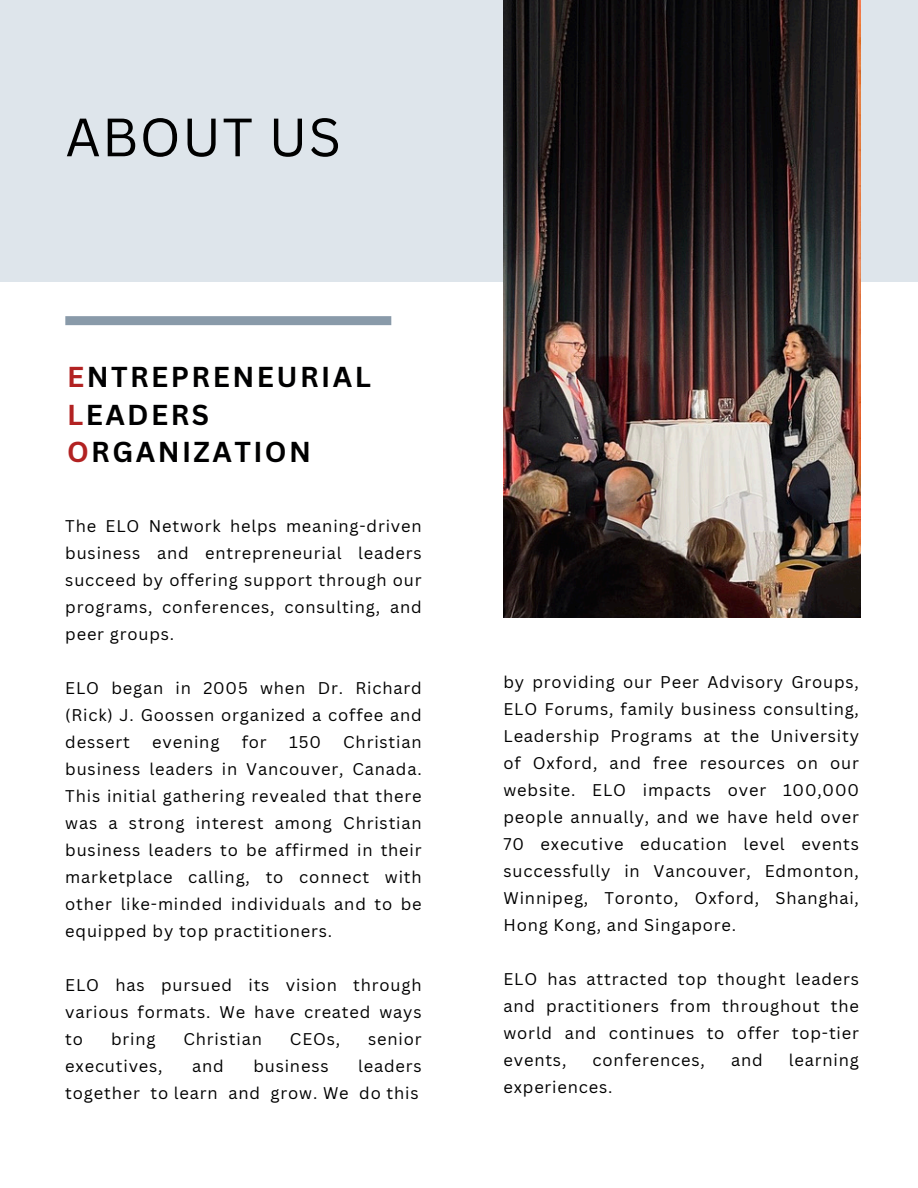
<style>
.page{position:relative;width:918px;height:1188px;background:#fff}
.page>*{position:absolute;margin:0;border:0;box-sizing:border-box;transform-origin:0 0}
.t1{font:52.8px "Canva Sans";letter-spacing:.025em;color:#000}
.t2{font:700 28.05px/37.8px "Canva Sans";letter-spacing:.085em;color:#000001}
.t3{font:16.5px/27px "Canva Sans";letter-spacing:.05em;color:#000001;text-align:justify}
.s1{color:#b22222}
</style>
<div class="page">
<div style="left:0;top:0;width:918px;height:282px;background:#dee5eb"></div>
<img style="left:504px;top:0;width:356px;height:618px">
<div style="left:65px;top:316px;width:326px;height:9px;background:#899aa9"></div>
<h1 class="t1" style="left:65px;top:100px;width:277px">ABOUT US</h1>
<p class="t2" style="left:67px;top:357px;width:305px"><span class="s1">E</span>NTREPRENEURIAL<br><span class="s1">L</span>EADERS<br><span class="s1">O</span>RGANIZATION</p>
<h2 class="t3" style="left:65px;top:512px;width:358px">The ELO Network helps meaning-driven business and entrepreneurial leaders succeed by offering support through our programs, conferences, consulting, and peer groups.</h2>
<p class="t3" style="left:65px;top:674px;width:358px">ELO began in 2005 when Dr. Richard (Rick) J. Goossen organized a coffee and dessert</p>
<p class="t3" style="left:152px;top:728px;width:69px">evening</p>
<p class="t3" style="left:242px;top:728px;width:27px">for</p>
<p class="t3" style="left:289px;top:728px;width:33px">150</p>
<p class="t3" style="left:65px;top:728px;width:358px;text-indent:278px">Christian business leaders in Vancouver, Canada.<br>This initial gathering revealed that there was a strong interest among Christian business leaders to be affirmed in their marketplace calling, to connect with other like-minded individuals and to be equipped by top practitioners.</p>
<p class="t3" style="left:65px;top:971px;width:358px">ELO has pursued its vision through various formats. We have created ways to</p>
<p class="t3" style="left:111px;top:1025px;width:46px">bring</p>
<p class="t3" style="left:184px;top:1025px;width:80px">Christian</p>
<p class="t3" style="left:290px;top:1025px;width:52px">CEOs,</p>
<p class="t3" style="left:368px;top:1025px;width:55px">senior</p>
<p class="t3" style="left:65px;top:1052px;width:99px">executives,</p>
<p class="t3" style="left:192px;top:1052px;width:33px">and</p>
<p class="t3" style="left:253px;top:1052px;width:77px">business</p>
<p class="t3" style="left:65px;top:1052px;width:358px;text-align:right">leaders<br>together to learn and grow. We do this</p>
<p class="t3" style="left:504px;top:668px;width:357px">by providing our Peer Advisory Groups, ELO Forums, family business consulting, Leadership Programs at the University of Oxford, and free resources on our website. ELO impacts over 100,000 people annually, and we have held over 70 executive education level events successfully in Vancouver, Edmonton, Winnipeg, Toronto, Oxford, Shanghai, Hong Kong, and Singapore.</p>
<p class="t3" style="left:504px;top:965px;width:357px">ELO has attracted top thought leaders and practitioners from throughout the world and continues to offer top-tier events,</p>
<p class="t3" style="left:593px;top:1046px;width:114px">conferences,</p>
<p class="t3" style="left:731px;top:1046px;width:33px">and</p>
<p class="t3" style="left:789px;top:1046px;width:72px">learning</p>
<p class="t3" style="left:504px;top:1073px;width:111px">experiences.</p>
</div>
